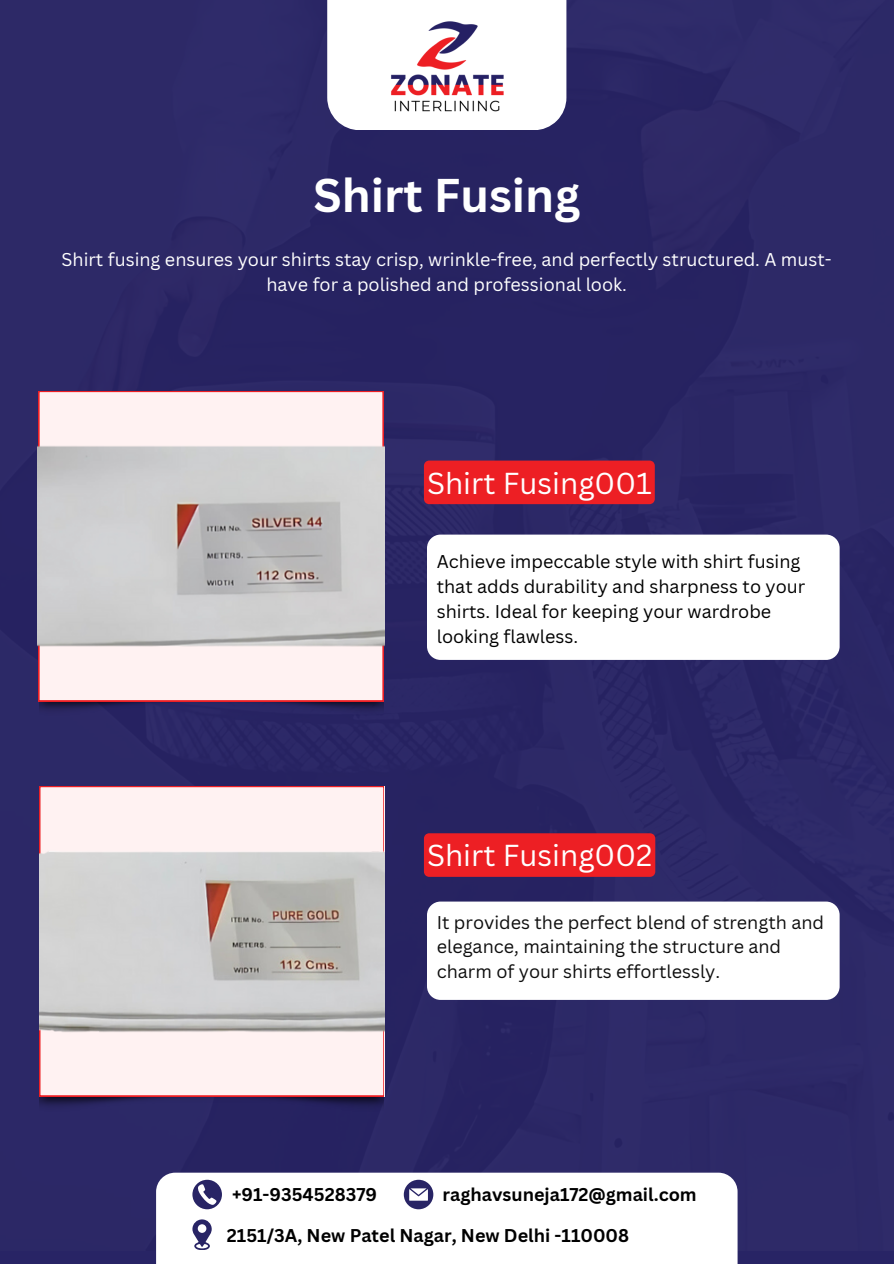
<style>
.page{position:relative;width:894px;height:1264px;background:#fff}
.page>*{position:absolute;margin:0;border:0;box-sizing:border-box;transform-origin:0 0}
.t1{font:700 46.05px "Canva Sans";color:#fff}
.t2{font:29.55px "Canva Sans";color:#fff}
.t3{font:18px/24.8px "Canva Sans";color:#000}
.t4{font:18px/24.8px "Canva Sans";color:#fff;text-align:center}
.t5{font:18px/24.8px "Canva Sans";color:#0e0e0e}
.t6{font:700 18px "Canva Sans";color:#000}
</style>
<div class="page">
<div style="left:0;top:0;width:893px;height:1250px;background:#2c2867"></div>
<div style="left:427px;top:534px;width:412px;height:126px;background:#fff;border-radius:14px"></div>
<div style="left:327px;top:0;width:239px;height:130px;background:#fff"></div>
<img style="left:391px;top:21px;width:113px;height:91px">
<svg style="left:156px;top:1172px;width:581px;height:91px"></svg>
<svg style="left:403px;top:1179px;width:30px;height:29px"></svg>
<svg style="left:192px;top:1179px;width:30px;height:29px"></svg>
<svg style="left:192px;top:1219px;width:19px;height:30px"></svg>
<div style="left:427px;top:901px;width:412px;height:98px;background:#fff;border-radius:14px"></div>
<img style="left:39px;top:701px;width:345px;height:14px">
<img style="left:39px;top:1096px;width:345px;height:15px">
<img style="left:38px;top:391px;width:346px;height:310px">
<img style="left:39px;top:786px;width:345px;height:310px">
<div style="left:424px;top:460px;width:230px;height:44px;background:#ed1f24"></div>
<div style="left:424px;top:833px;width:231px;height:43px;background:#ed1f24"></div>
<h2 class="t1" style="left:313px;top:162px;width:268px">Shirt Fusing</h2>
<p class="t4" style="left:61px;top:246px;width:771px">Shirt fusing ensures your shirts stay crisp, wrinkle-free, and perfectly structured. A must&shy;have for a polished and professional look.</p>
<h2 class="t2" style="left:427px;top:462px;width:226px">Shirt Fusing001</h2>
<p class="t3" style="left:436px;top:549px;width:370px">Achieve impeccable style with shirt fusing that adds durability and sharpness to your shirts. Ideal for keeping your wardrobe looking flawless.</p>
<p class="t2" style="left:427px;top:834px;width:227px">Shirt Fusing002</p>
<p class="t5" style="left:436px;top:909px;width:389px">It provides the perfect blend of strength and elegance, maintaining the structure and charm of your shirts effortlessly.</p>
<p class="t6" style="left:232px;top:1181px;width:146px">+91-9354528379</p>
<p class="t6" style="left:442px;top:1181px;width:255px">raghavsuneja172@gmail.com</p>
<h1 class="t6" style="left:227px;top:1222px;width:403px">2151/3A, New Patel Nagar, New Delhi -110008</h1>
</div>
